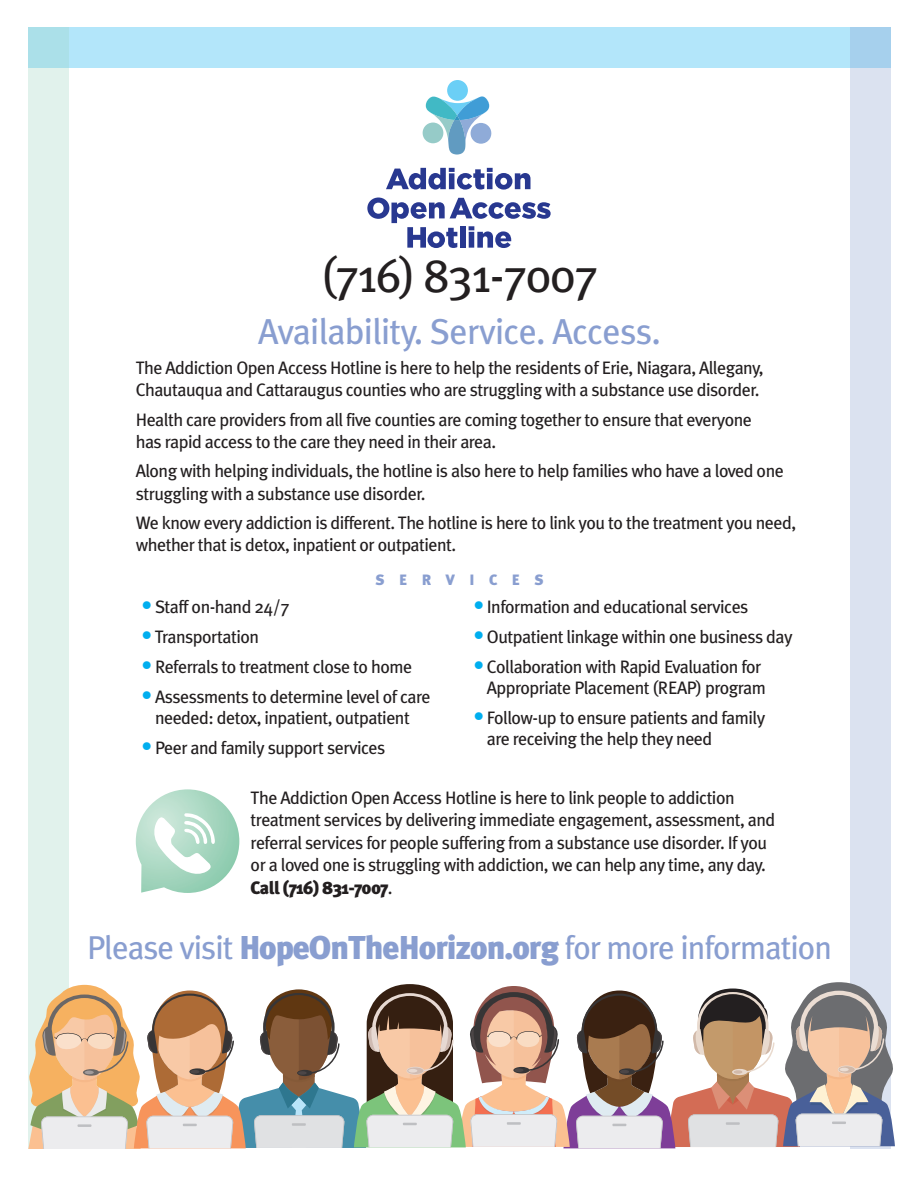
<style>
.page{position:relative;width:918px;height:1188px;background:#fff}
.page>*{position:absolute;margin:0;border:0;box-sizing:border-box;transform-origin:0 0}
.t1{font:47.4px "Meta Plus";letter-spacing:-.03em;color:#231f20}
.t2{font:36px "Meta Plus";letter-spacing:-.02em;color:#899ed0}
.t3{font:33px "Meta Plus";letter-spacing:-.03em;color:#899ed0}
.t4{font:18px/22.5px "Meta Plus";letter-spacing:-.03em;color:#231f20}
.t5{font:900 15px "Meta Plus";letter-spacing:.97em;color:#899ed0}
.s1{font-weight:900}
</style>
<div class="page">
<svg style="left:136px;top:789px;width:103px;height:104px"></svg>
<div style="left:28px;top:27px;width:863px;height:40px;background:#b3e6fa"></div>
<div style="left:28px;top:27px;width:40px;height:1122px;background:#e1f2ec"></div>
<div style="left:851px;top:27px;width:40px;height:1122px;background:#dbe2f0"></div>
<svg style="left:28px;top:982px;width:867px;height:167px"></svg>
<svg style="left:386px;top:168px;width:145px;height:22px"></svg>
<svg style="left:367px;top:198px;width:184px;height:50px"></svg>
<div style="left:447px;top:80px;width:21px;height:21px;background:#6bcff6;border-radius:50%"></div>
<svg style="left:422px;top:96px;width:70px;height:59px"></svg>
<h1 class="t1" style="left:321px;top:248px;width:279px">(716) 831-7007</h1>
<h2 class="t2" style="left:258px;top:311px;width:404px">Availability. Service. Access.</h2>
<p class="t4" style="left:136px;top:356px;width:629px">The Addiction Open Access Hotline is here to help the residents of Erie, Niagara, Allegany,<br>Chautauqua and Cattaraugus counties who are struggling with a substance use disorder.</p>
<p class="t4" style="left:136px;top:408px;width:618px">Health care providers from all five counties are coming together to ensure that everyone has rapid access to the care they need in their area.</p>
<p class="t4" style="left:136px;top:460px;width:650px">Along with helping individuals, the hotline is also here to help families who have a loved one struggling with a substance use disorder.</p>
<p class="t4" style="left:136px;top:512px;width:662px">We know every addiction is different. The hotline is here to link you to the treatment you need, whether that is detox, inpatient or outpatient.</p>
<p class="t5" style="left:375px;top:571px;width:170px">SERVICES</p>
<p class="t4" style="left:142px;top:596px;width:149px"><sup>●</sup> Staff on-hand 24/7</p>
<p class="t4" style="left:142px;top:626px;width:119px"><sup>●</sup> Transportation</p>
<p class="t4" style="left:142px;top:656px;width:272px"><sup>●</sup> Referrals to treatment close to home</p>
<p class="t4" style="left:142px;top:687px;width:290px;line-height:21px;text-align:center"><sup>●</sup> Assessments to determine level of care needed: detox, inpatient, outpatient</p>
<p class="t4" style="left:142px;top:737px;width:245px"><sup>●</sup> Peer and family support services</p>
<p class="t4" style="left:474px;top:596px;width:276px"><sup>●</sup> Information and educational services</p>
<p class="t4" style="left:474px;top:626px;width:321px"><sup>●</sup> Outpatient linkage within one business day</p>
<p class="t4" style="left:474px;top:657px;width:294px;line-height:21px;text-align:right"><sup>●</sup> Collaboration with Rapid Evaluation for<br>Appropriate Placement (REAP) program</p>
<p class="t4" style="left:487px;top:708px;width:280px;line-height:21px;text-indent:-13px"><sup>●</sup> Follow-up to ensure patients and family are receiving the help they need</p>
<p class="t4" style="left:251px;top:786px;width:526px">The Addiction Open Access Hotline is here to link people to addiction treatment services by delivering immediate engagement, assessment, and referral services for people suffering from a substance use disorder. If you or a loved one is struggling with addiction, we can help any time, any day.<br><span class="s1">Call (716) 831-7007</span>.</p>
<h3 class="t3" style="left:87px;top:928px;width:747px">Please visit <span class="s1">HopeOnTheHorizon.org</span> for more information</h3>
</div>
